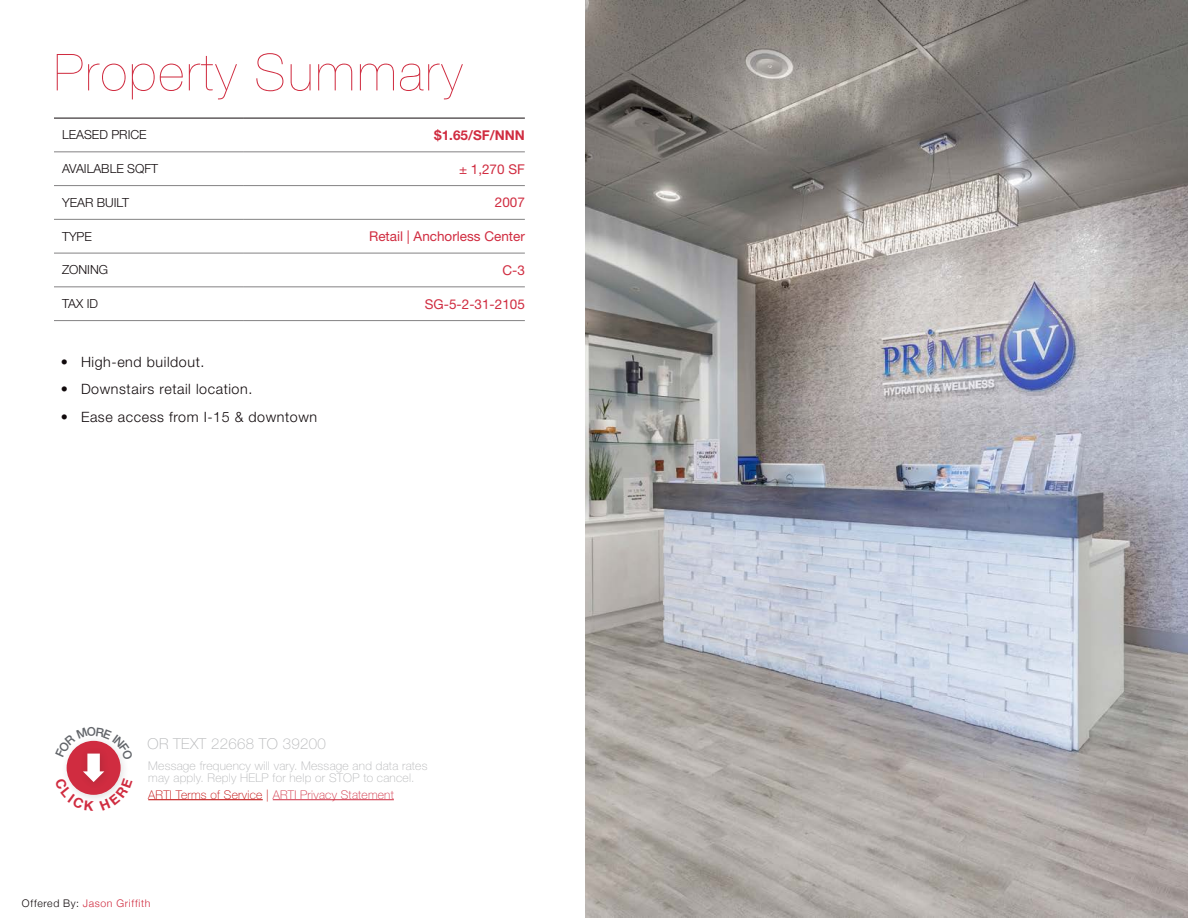
<style>
.page{position:relative;width:1188px;height:918px;background:#fff}
.page>*{position:absolute;margin:0;border:0;box-sizing:border-box;transform-origin:0 0}
.Heading{font:200 51px "Helvetica Neue LT Std";letter-spacing:.04em;color:#d02c40}
.t1{font:100 15px "Helvetica Neue LT Std";letter-spacing:.02em;color:#b5b6b8}
.t2{font:300 14.25px "Helvetica Neue LT Std";letter-spacing:.04em;color:#110a0c}
.Table_Red{font:13.5px "Helvetica Neue LT Std";color:#d02c40}
.Table_Red-2{font:700 13.5px "Helvetica Neue LT Std";color:#d02c40}
.Property_Summary_TABLE_BLACK{font:300 12.45px "Helvetica Neue LT Std";color:#110a0c}
.t3{font:100 12px/12px "Helvetica Neue LT Std";letter-spacing:.02em;color:#b5b6b8}
.t4{font:100 12px "Helvetica Neue LT Std";letter-spacing:.02em;color:#d02c40}
.t5{font:300 10.5px "Helvetica Neue";letter-spacing:.06em;color:#d02c40}
.s1{color:#bf0000}
.s2{color:#110a0c}
</style>
<div class="page">
<img style="left:585px;top:0;width:603px;height:918px">
<hr style="left:54px;top:151px;width:190px;height:1px;background:#838283">
<hr style="left:244px;top:151px;width:281px;height:1px;background:#838283">
<hr style="left:54px;top:185px;width:190px;height:1px;background:#838283">
<hr style="left:244px;top:185px;width:281px;height:1px;background:#838283">
<hr style="left:54px;top:219px;width:190px;height:1px;background:#838283">
<hr style="left:244px;top:219px;width:281px;height:1px;background:#838283">
<hr style="left:54px;top:253px;width:190px;height:1px;background:#838283">
<hr style="left:244px;top:253px;width:281px;height:1px;background:#838283">
<hr style="left:54px;top:286px;width:190px;height:1px;background:#838283">
<hr style="left:244px;top:286px;width:281px;height:1px;background:#838283">
<hr style="left:54px;top:320px;width:190px;height:1px;background:#838283">
<hr style="left:244px;top:320px;width:281px;height:1px;background:#838283">
<hr style="left:54px;top:118px;width:190px;height:1px;background:#110a0c">
<hr style="left:244px;top:118px;width:281px;height:1px;background:#110a0c">
<hr style="left:148px;top:799px;width:115px;height:1px;background:#bf0000">
<hr style="left:273px;top:799px;width:121px;height:1px;background:#d02c40">
<svg style="left:66px;top:740px;width:58px;height:58px"></svg>
<p class="Heading" style="left:54px;top:43px;width:410px">Property Summary</p>
<p class="Property_Summary_TABLE_BLACK" style="left:62px;top:127px;width:86px">LEASED PRICE</p>
<p class="Table_Red-2" style="left:434px;top:127px;width:92px">$1.65/SF/NNN</p>
<p class="Property_Summary_TABLE_BLACK" style="left:62px;top:161px;width:98px">AVAILABLE SQFT</p>
<p class="Table_Red" style="left:459px;top:161px;width:67px">± 1,270 SF</p>
<p class="Property_Summary_TABLE_BLACK" style="left:62px;top:195px;width:69px">YEAR BUILT</p>
<p class="Table_Red" style="left:495px;top:194px;width:32px">2007</p>
<p class="Property_Summary_TABLE_BLACK" style="left:62px;top:229px;width:31px">TYPE</p>
<p class="Table_Red" style="left:369px;top:228px;width:157px">Retail | Anchorless Center</p>
<p class="Property_Summary_TABLE_BLACK" style="left:62px;top:262px;width:48px">ZONING</p>
<p class="Table_Red" style="left:502px;top:262px;width:24px">C-3</p>
<p class="Property_Summary_TABLE_BLACK" style="left:62px;top:296px;width:38px">TAX ID</p>
<p class="Table_Red" style="left:425px;top:296px;width:102px">SG-5-2-31-2105</p>
<p class="t2" style="left:61px;top:353px;width:145px">• High-end buildout.</p>
<p class="t2" style="left:61px;top:381px;width:193px">• Downstairs retail location.</p>
<p class="t2" style="left:61px;top:408px;width:258px">• Ease access from I-15 &amp; downtown</p>
<p class="t1" style="left:148px;top:736px;width:180px">OR TEXT 22668 TO 39200</p>
<p class="t3" style="left:148px;top:760px;width:281px">Message frequency will vary. Message and data rates may apply. Reply HELP for help or STOP to cancel.</p>
<p class="t4" style="left:148px;top:787px;width:247px"><span class="s1">ARTI Terms of Service |</span> ARTI Privacy Statement</p>
<p class="t5" style="left:22px;top:895px;width:130px"><span class="s2">Offered By:</span> Jason Griffith</p>
</div>
